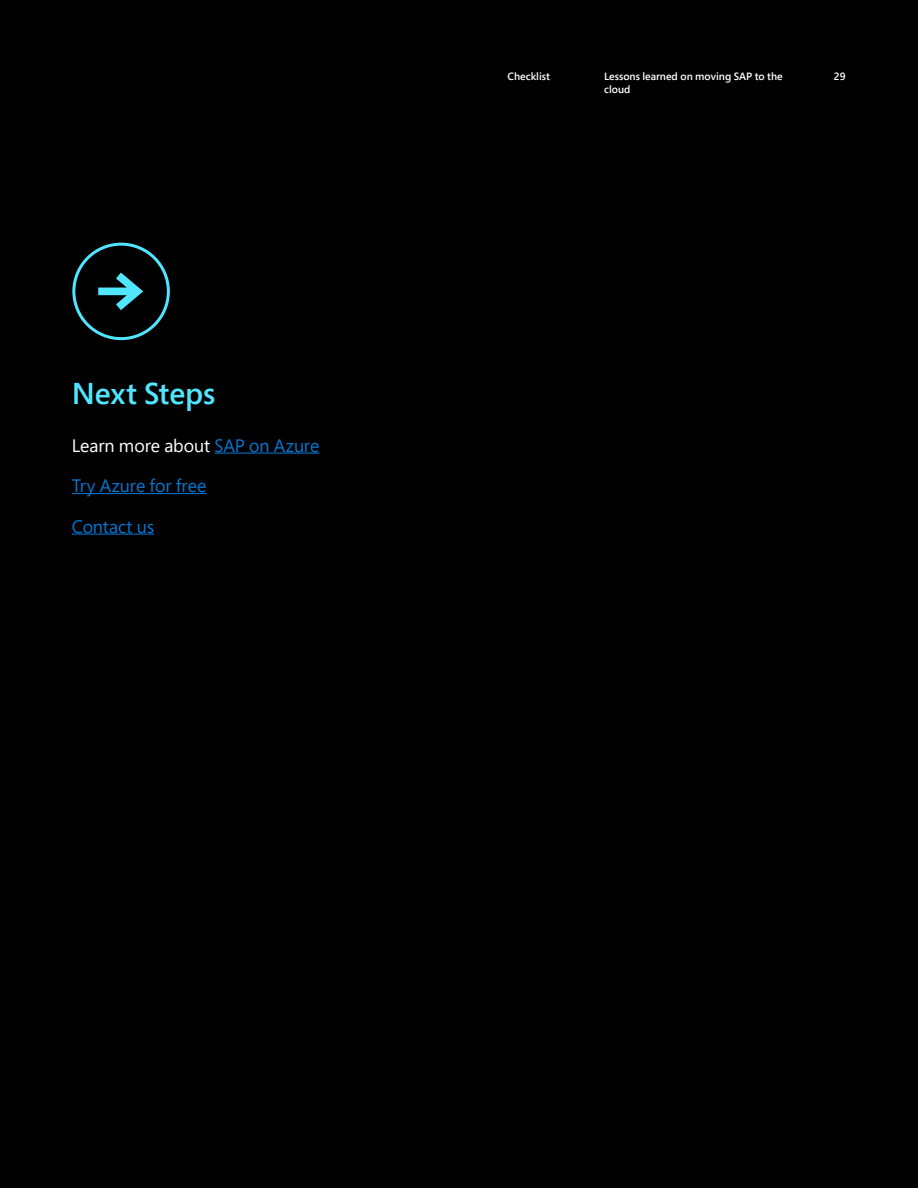
<style>
.page{position:relative;width:918px;height:1188px;background:#000}
.page>*{position:absolute;margin:0;border:0;box-sizing:border-box;transform-origin:0 0}
.Subheads_that_don_t{font:600 30px "Segoe Pro";letter-spacing:-.005em;color:#50e6ff}
.Body{font:18px "Segoe Pro";letter-spacing:-.005em;color:#fff}
.Body-2{font:18px "Segoe Pro";letter-spacing:-.005em;color:#0078d4}
.t1{font:600 10.5px/13.5px "Segoe Pro";color:#fff}
.s1{color:#0078d4}
</style>
<div class="page">
<hr style="left:215px;top:453px;width:104px;height:1px;background:#0078d4">
<hr style="left:72px;top:493px;width:134px;height:1px;background:#0078d4">
<hr style="left:72px;top:534px;width:82px;height:1px;background:#0078d4">
<div style="left:72px;top:243px;width:98px;height:97px;border:3px solid #50e6ff;border-radius:50%"></div>
<svg style="left:98px;top:273px;width:45px;height:37px"></svg>
<p class="Subheads_that_don_t" style="left:72px;top:373px;width:145px">Next Steps</p>
<p class="Body" style="left:72px;top:433px;width:249px">Learn more about <span class="s1">SAP on Azure</span></p>
<p class="Body-2" style="left:72px;top:473px;width:136px">Try Azure for free</p>
<p class="Body-2" style="left:72px;top:514px;width:84px">Contact us</p>
<p class="t1" style="left:508px;top:69px;width:44px">Checklist</p>
<p class="t1" style="left:834px;top:69px;width:13px">29</p>
<p class="t1" style="left:604px;top:69px;width:180px">Lessons learned on moving SAP to the cloud</p>
</div>
